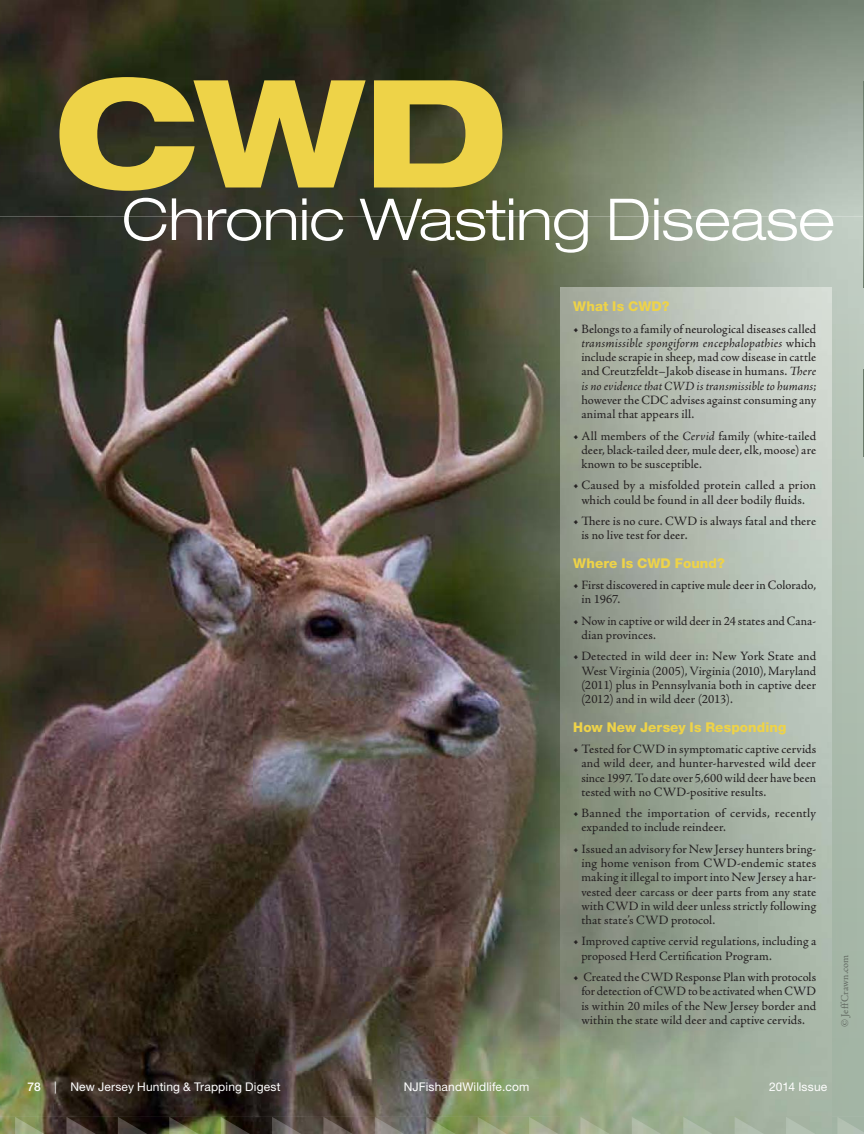
<style>
.page{position:relative;width:864px;height:1134px;background:#fff}
.page>*{position:absolute;margin:0;border:0;box-sizing:border-box;transform-origin:0 0}
.t1{font:800 expanded 150px "Helvetica Neue LT Std";color:#eed348}
.t2{font:300 expanded 57.75px "Helvetica Neue LT Std";letter-spacing:-.005em;color:#fff}
.t3{font:800 13.5px "Helvetica Neue LT Std";letter-spacing:.01em;color:#eed348}
.t4{font:12.75px/14.2px "Adobe Jenson Pro";letter-spacing:.01em;color:#231f20;text-align:justify}
.t5{font:12px "Helvetica Neue LT Std";letter-spacing:.015em;color:#fff}
.t6{font:10.5px "Adobe Jenson Pro";letter-spacing:.01em;color:#636a62}
.s1{font-weight:700;font-size:13.5px}
.s2{font-style:italic}
.s3{font-weight:500}
</style>
<div class="page">
<img style="left:0;top:0;width:864px;height:324px">
<img style="left:254px;top:324px;width:306px;height:793px">
<img style="left:0;top:324px;width:254px;height:793px">
<img style="left:560px;top:287px;width:272px;height:830px">
<img style="left:0;top:1117px;width:864px;height:17px">
<img style="left:579px;top:1117px;width:237px;height:17px">
<img style="left:863px;top:82px;width:1px;height:205px">
<hr style="left:863px;top:369px;width:1px;height:88px;background:#6b7b6a">
<h1 class="t1" style="left:54px;top:48px;width:455px">CWD</h1>
<h2 class="t2" style="left:122px;top:199px;width:715px">Chronic Wasting Disease</h2>
<p class="t3" style="left:573px;top:302px;width:98px">What Is CWD?</p>
<p class="t4" style="left:581px;top:323px;width:236px;text-indent:-8px"><span class="s1">•</span> Belongs to a family of neurological diseases called <span class="s2">transmissible spongiform encephalopathies</span> which include scrapie in sheep, mad cow disease in cattle and Creutzfeldt–Jakob disease in humans. <span class="s2">There is no evidence that CWD is transmissible to humans;</span></p>
<p class="t4" style="left:581px;top:394px;width:236px">however the CDC advises against consuming any animal that appears ill.</p>
<p class="t4" style="left:581px;top:430px;width:236px;text-indent:-8px"><span class="s1">•</span> All members of the <span class="s2">Cervid</span> family (white-tailed deer, black-tailed deer, mule deer, elk, moose) are known to be susceptible.</p>
<p class="t4" style="left:573px;top:480px;width:244px;text-align:center"><span class="s1">•</span> Caused by a misfolded protein called a prion which could be found in all deer bodily fluids.</p>
<p class="t4" style="left:581px;top:515px;width:236px;text-indent:-8px"><span class="s1">•</span> There is no cure. CWD is always fatal and there is no live test for deer.</p>
<p class="t3" style="left:573px;top:558px;width:153px">Where Is CWD Found?</p>
<p class="t4" style="left:581px;top:579px;width:236px;text-indent:-8px"><span class="s1">•</span> First discovered in captive mule deer in Colorado, in 1967.</p>
<p class="t4" style="left:581px;top:615px;width:236px;text-indent:-8px"><span class="s1">•</span> Now in captive or wild deer in 24 states and Cana&shy;dian provinces.</p>
<p class="t4" style="left:581px;top:651px;width:236px;text-indent:-8px"><span class="s1">•</span> Detected in wild deer in: New York State and West Virginia (2005), Virginia (2010), Maryland (2011) plus in Pennsylvania both in captive deer (2012) and in wild deer (2013).</p>
<p class="t3" style="left:573px;top:722px;width:215px">How New Jersey Is Responding</p>
<p class="t4" style="left:581px;top:743px;width:236px;text-indent:-8px"><span class="s1">•</span> Tested for CWD in symptomatic captive cervids and wild deer, and hunter-harvested wild deer since 1997. To date over 5,600 wild deer have been tested with no CWD-positive results.</p>
<p class="t4" style="left:581px;top:807px;width:236px;text-indent:-8px"><span class="s1">•</span> Banned the importation of cervids, recently expanded to include reindeer.</p>
<p class="t4" style="left:581px;top:843px;width:236px;text-indent:-8px"><span class="s1">•</span> Issued an advisory for New Jersey hunters bring&shy;ing home venison from CWD-endemic states making it illegal to import into New Jersey a har&shy;vested deer carcass or deer parts from any state with CWD in wild deer unless strictly following that state’s CWD protocol.</p>
<p class="t4" style="left:581px;top:936px;width:236px;text-indent:-8px"><span class="s1">•</span> Improved captive cervid regulations, including a proposed Herd Certification Program.</p>
<p class="t4" style="left:581px;top:971px;width:236px;text-indent:-8px"><span class="s1">•</span> Created the CWD Response Plan with protocols for detection of CWD to be activated when CWD is within 20 miles of the New Jersey border and within the state wild deer and captive cervids.</p>
<p class="t6" style="left:841px;top:1027px;width:74px;rotate:-90deg">© JeffCrawn.com</p>
<p class="t5" style="left:28px;top:1083px;width:254px"><span class="s3">78</span> | New Jersey Hunting &amp; Trapping Digest</p>
<p class="t5" style="left:404px;top:1083px;width:127px">NJFishandWildlife.com</p>
<p class="t5" style="left:769px;top:1083px;width:59px">2014 Issue</p>
</div>
